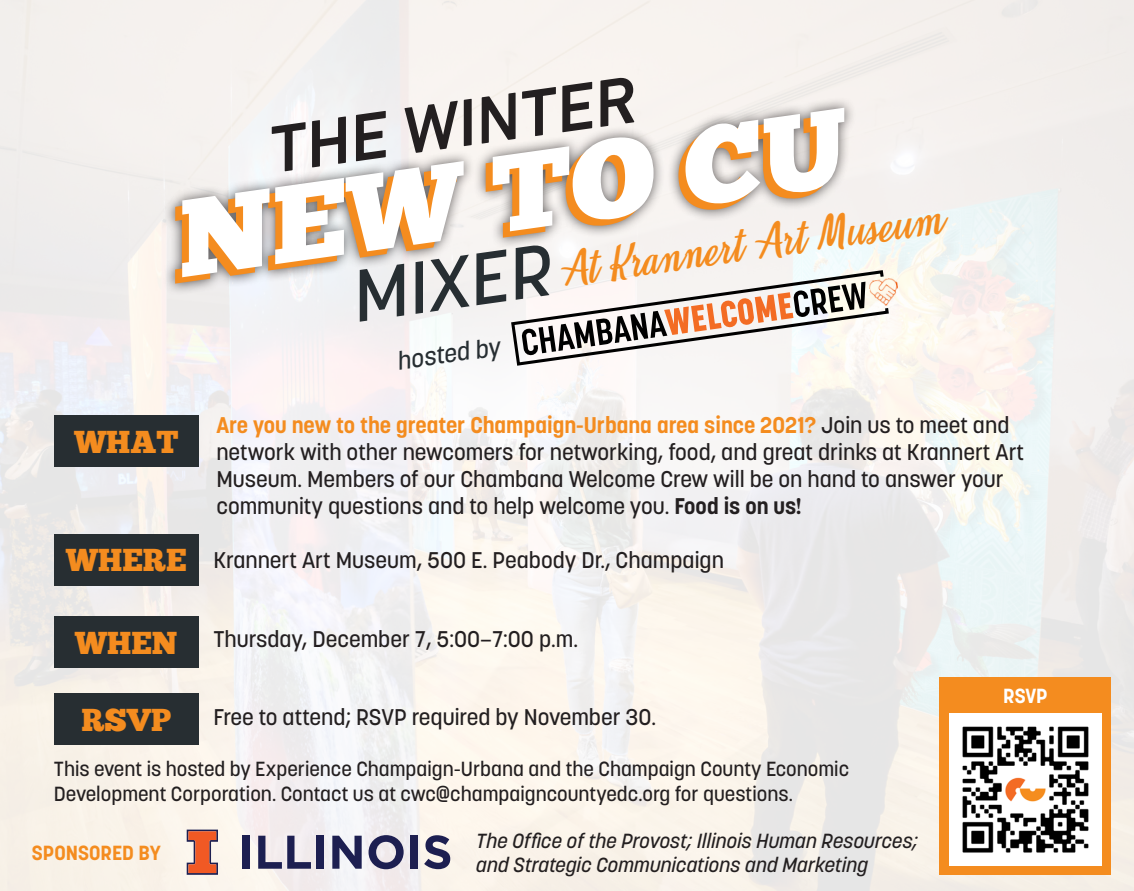
<style>
.page{position:relative;width:1134px;height:891px;background:#fff}
.page>*{position:absolute;margin:0;border:0;box-sizing:border-box;transform-origin:0 0}
.t1{font:500 67.5px "DIN Next LT Pro";color:#231f20}
.t2{font:40.5px "Honeymoon Personal Use";color:#f48c1f}
.t3{font:31.5px "Chunk Five Ex";color:#f48c1f}
.t4{font:500 24.75px "Korolev";color:#272e32}
.t5{font:500 22.5px/27px "Korolev";color:#231f20}
.t6{font:500 20.25px/24.3px "Korolev";color:#231f20}
.t7{font:italic 500 20.25px/24.3px "Korolev";color:#231f20}
.t8{font:700 20.25px "Korolev";color:#f48c1f}
.t9{font:700 20.25px "Korolev";color:#fff}
.s1{font-weight:700;color:#f48c1f}
.s2{font-weight:700}
</style>
<div class="page">
<img style="left:0;top:0;width:1134px;height:891px">
<div style="left:54px;top:416px;width:145px;height:51px;background:#272e32"></div>
<div style="left:54px;top:534px;width:145px;height:51px;background:#272e32"></div>
<div style="left:54px;top:616px;width:145px;height:51px;background:#272e32"></div>
<div style="left:54px;top:694px;width:145px;height:51px;background:#272e32"></div>
<div style="left:163px;top:96px;width:693px;height:199px;background:#231f20;opacity:.75"></div>
<svg style="left:175px;top:112px;width:185px;height:174px;fill:#eff0ef"></svg>
<svg style="left:182px;top:106px;width:662px;height:173px"></svg>
<img style="left:891px;top:277px;width:9px;height:30px">
<svg style="left:360px;top:243px;width:531px;height:124px"></svg>
<div style="left:940px;top:678px;width:171px;height:197px;background:#f48c1f"></div>
<img style="left:949px;top:713px;width:153px;height:153px">
<div style="left:242px;top:836px;width:8px;height:33px;background:#1d1f51"></div>
<svg style="left:258px;top:836px;width:53px;height:33px;background:#9e9baf"></svg>
<div style="left:316px;top:836px;width:8px;height:33px;background:#1d1f51"></div>
<svg style="left:332px;top:836px;width:30px;height:33px"></svg>
<svg style="left:369px;top:835px;width:35px;height:34px"></svg>
<div style="left:411px;top:836px;width:7px;height:33px;background:#1d1f51"></div>
<svg style="left:424px;top:835px;width:26px;height:34px"></svg>
<svg style="left:187px;top:830px;width:31px;height:45px"></svg>
<p class="t1" style="left:262px;top:112px;width:372px;rotate:-8deg">THE WINTER</p>
<p class="t3" style="left:74px;top:418px;width:106px">WHAT</p>
<p class="t4" style="left:395px;top:345px;width:105px;rotate:-8deg">hosted by</p>
<p class="t2" style="left:556px;top:249px;width:388px;rotate:-8deg">At Krannert Art Museum</p>
<p class="t5" style="left:216px;top:411px;width:809px"><span class="s1">Are you new to the greater Champaign-Urbana area since 2021?</span> Join us to meet and network with other newcomers for networking, food, and great drinks at Krannert Art Museum. Members of our Chambana Welcome Crew will be on hand to answer your community questions and to help welcome you. <span class="s2">Food is on us!</span></p>
<p class="t3" style="left:66px;top:537px;width:122px">WHERE</p>
<p class="t5" style="left:213px;top:547px;width:512px">Krannert Art Museum, 500 E. Peabody Dr., Champaign</p>
<p class="t3" style="left:75px;top:619px;width:104px">WHEN</p>
<p class="t5" style="left:213px;top:626px;width:366px">Thursday, December 7, 5:00–7:00 p.m.</p>
<p class="t3" style="left:81px;top:696px;width:92px">RSVP</p>
<p class="t5" style="left:213px;top:703px;width:444px">Free to attend; RSVP required by November 30.</p>
<p class="t6" style="left:54px;top:757px;width:797px">This event is hosted by Experience Champaign-Urbana and the Champaign County Economic<br>Development Corporation. Contact us at cwc@champaigncountyedc.org for questions.</p>
<p class="t8" style="left:32px;top:840px;width:130px">SPONSORED BY</p>
<p class="t7" style="left:476px;top:828px;width:444px">The Office of the Provost; Illinois Human Resources; and Strategic Communications and Marketing</p>
<p class="t9" style="left:1003px;top:683px;width:46px">RSVP</p>
</div>
